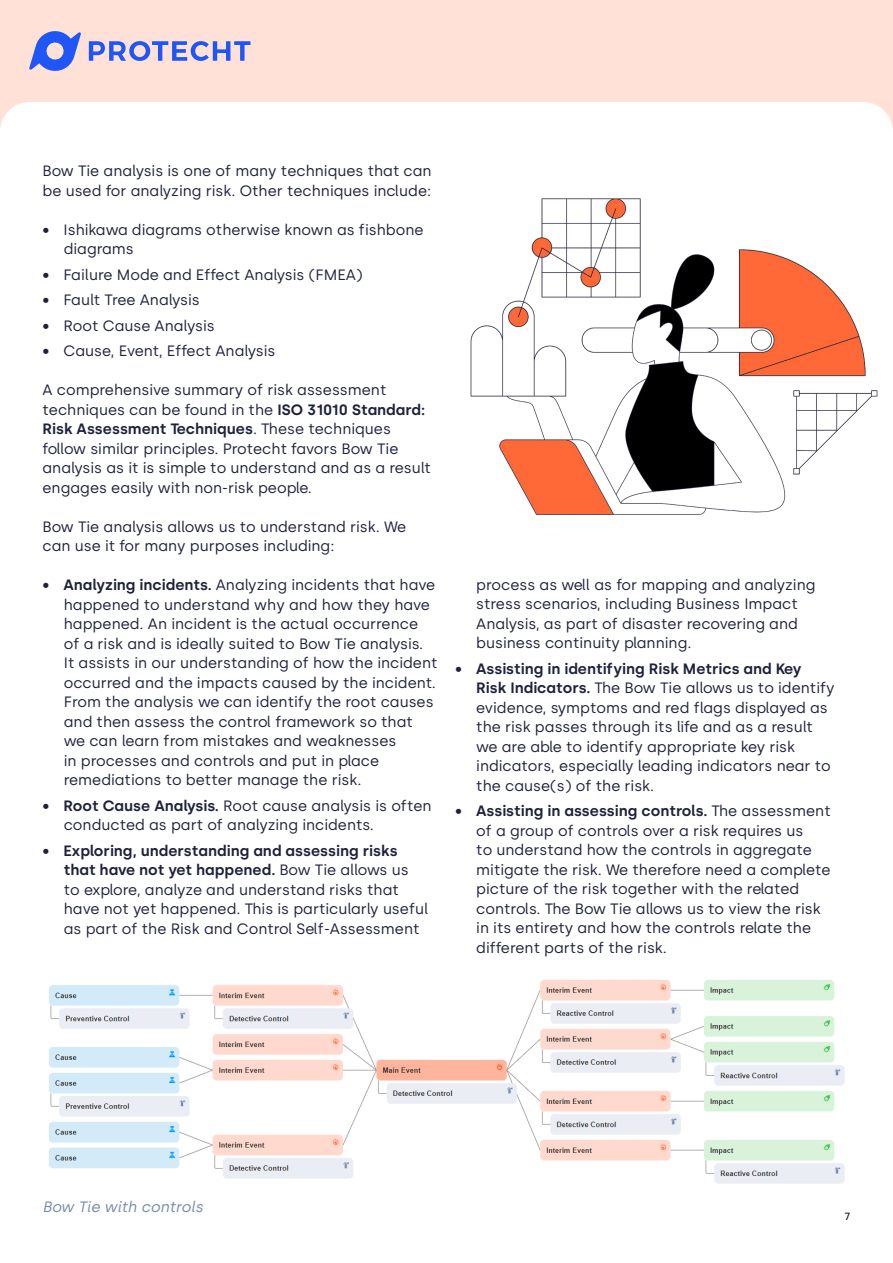
<style>
.page{position:relative;width:893px;height:1263px;background:#ffe1d7}
.page>*{position:absolute;margin:0;border:0;box-sizing:border-box;transform-origin:0 0}
.body{font:15px/19.5px "Silka";color:#1e213c}
.t1{font:italic 15px "Silka";color:#7689af}
.t2{font:500 10.5px "Silka";color:#1e213c}
.s1{font-weight:600}
</style>
<div class="page">
<div style="left:0;top:102px;width:893px;height:1161px;background:#fff"></div>
<svg style="left:89px;top:41px;width:161px;height:20px"></svg>
<svg style="left:29px;top:31px;width:52px;height:40px"></svg>
<img style="left:43px;top:976px;width:807px;height:213px">
<img style="left:455px;top:173px;width:438px;height:367px">
<p class="body" style="left:43px;top:161px;width:391px">Bow Tie analysis is one of many techniques that can be used for analyzing risk. Other techniques include:</p>
<p class="body" style="left:64px;top:220px;width:361px;text-indent:-21px">• Ishikawa diagrams otherwise known as fishbone diagrams</p>
<p class="body" style="left:43px;top:265px;width:322px">• Failure Mode and Effect Analysis (FMEA)</p>
<p class="body" style="left:43px;top:290px;width:159px">• Fault Tree Analysis</p>
<p class="body" style="left:43px;top:316px;width:174px">• Root Cause Analysis</p>
<p class="body" style="left:43px;top:341px;width:235px">• Cause, Event, Effect Analysis</p>
<p class="body" style="left:43px;top:380px;width:390px">A comprehensive summary of risk assessment techniques can be found in the <span class="s1">ISO 31010 Standard:<br>Risk Assessment Techniques</span>. These techniques follow similar principles. Protecht favors Bow Tie analysis as it is simple to understand and as a result engages easily with non-risk people.</p>
<p class="body" style="left:43px;top:517px;width:365px">Bow Tie analysis allows us to understand risk. We can use it for many purposes including:</p>
<p class="body" style="left:64px;top:575px;width:375px;text-indent:-21px">• <span class="s1">Analyzing incidents.</span> Analyzing incidents that have happened to understand why and how they have happened. An incident is the actual occurrence<br>of a risk and is ideally suited to Bow Tie analysis.<br>It assists in our understanding of how the incident occurred and the impacts caused by the incident.<br>From the analysis we can identify the root causes and then assess the control framework so that we can learn from mistakes and weaknesses<br>in processes and controls and put in place remediations to better manage the risk.</p>
<p class="body" style="left:64px;top:796px;width:369px;text-indent:-21px">• <span class="s1">Root Cause Analysis.</span> Root cause analysis is often conducted as part of analyzing incidents.</p>
<p class="body" style="left:64px;top:841px;width:366px;text-indent:-21px">• <span class="s1">Exploring, understanding and assessing risks that have not yet happened.</span> Bow Tie allows us to explore, analyze and understand risks that have not yet happened. This is particularly useful as part of the Risk and Control Self-Assessment</p>
<p class="body" style="left:476px;top:574px;width:341px">process as well as for mapping and analyzing stress scenarios, including Business Impact Analysis, as part of disaster recovering and business continuity planning.</p>
<p class="body" style="left:476px;top:658px;width:360px;text-indent:-21px">• <span class="s1">Assisting in identifying Risk Metrics and Key Risk Indicators.</span> The Bow Tie allows us to identify evidence, symptoms and red flags displayed as the risk passes through its life and as a result we are able to identify appropriate key risk indicators, especially leading indicators near to the cause(s) of the risk.</p>
<p class="body" style="left:476px;top:801px;width:356px;text-indent:-21px">• <span class="s1">Assisting in assessing controls.</span> The assessment of a group of controls over a risk requires us<br>to understand how the controls in aggregate mitigate the risk. We therefore need a complete picture of the risk together with the related controls. The Bow Tie allows us to view the risk in its entirety and how the controls relate the different parts of the risk.</p>
<p class="t1" style="left:43px;top:1197px;width:162px">Bow Tie with controls</p>
<p class="t2" style="left:845px;top:1210px;width:7px">7</p>
</div>
